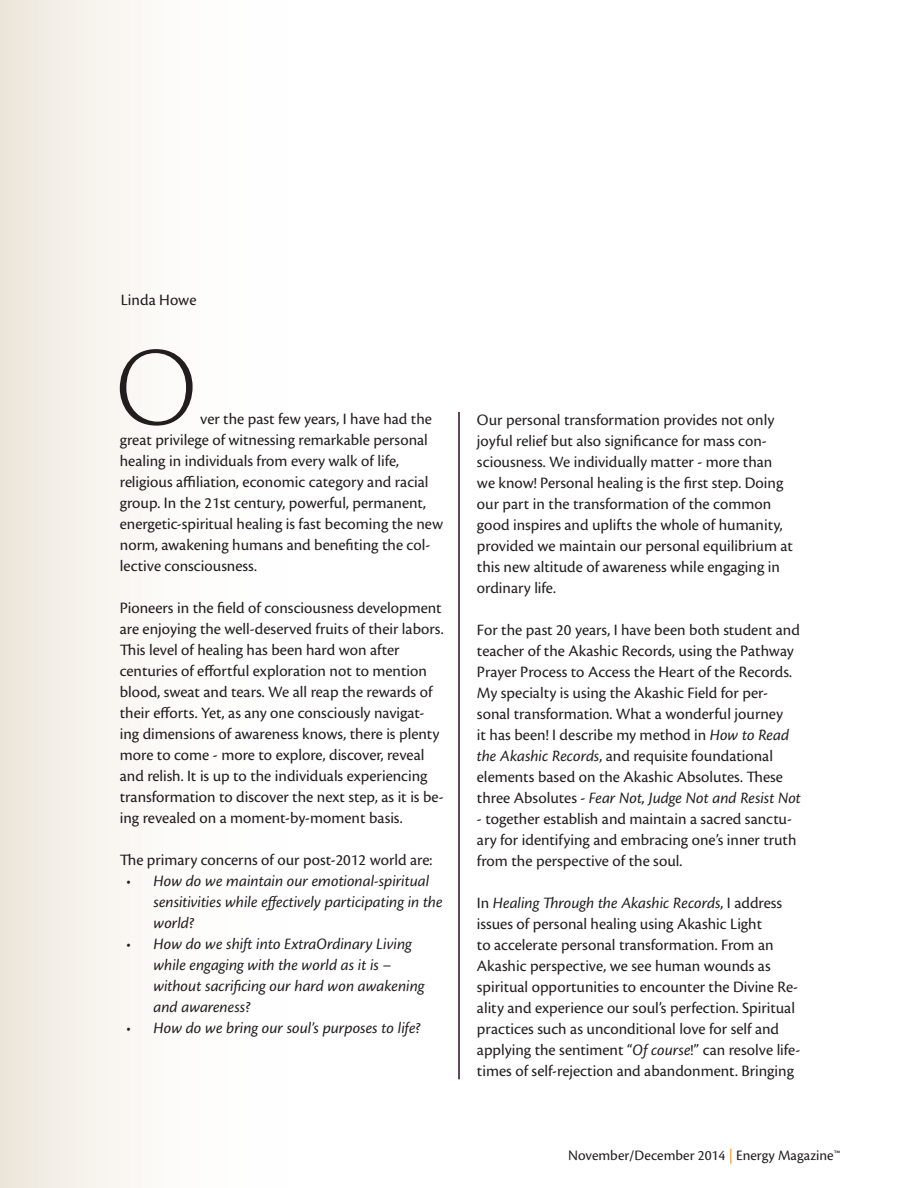
<style>
.page{position:relative;width:918px;height:1188px;background:#fff}
.page>*{position:absolute;margin:0;border:0;box-sizing:border-box;transform-origin:0 0}
.t1{font:116.85px "Cronos Pro Lt Disp";color:#231f20}
.t2{font:16.5px/21px "Cronos Pro";color:#231f20}
.t3{font:italic 16.5px/21px "Cronos Pro";letter-spacing:-.005em;color:#231f20}
.t4{font:15px "Cronos Pro";color:#231f20}
.s1{font-style:italic}
.s2{font-style:normal}
.s3{color:#f7931d}
</style>
<div class="page">
<hr style="left:458px;top:412px;width:2px;height:667px;background:#2f0932">
<div style="left:1px;top:0;width:338px;height:1188px;background:linear-gradient(to right,#f1ebe2,#fff)"></div>
<p class="t2" style="left:121px;top:289px;width:77px">Linda Howe</p>
<p class="t1" style="left:116px;top:320px;width:82px">O</p>
<p class="t2" style="left:120px;top:408px;width:325px;text-indent:80px">ver the past few years, I have had the great privilege of witnessing remarkable personal healing in individuals from every walk of life, religious affiliation, economic category and racial group. In the 21st century, powerful, permanent, energetic-spiritual healing is fast becoming the new norm, awakening humans and benefiting the col&shy;lective consciousness.</p>
<p class="t2" style="left:120px;top:597px;width:325px">Pioneers in the field of consciousness development are enjoying the well-deserved fruits of their labors.<br>This level of healing has been hard won after centuries of effortful exploration not to mention blood, sweat and tears. We all reap the rewards of their efforts. Yet, as any one consciously navigat&shy;ing dimensions of awareness knows, there is plenty more to come - more to explore, discover, reveal and relish. It is up to the individuals experiencing transformation to discover the next step, as it is be&shy;ing revealed on a moment-by-moment basis.</p>
<p class="t2" style="left:120px;top:849px;width:314px">The primary concerns of our post-2012 world are:</p>
<p class="t3" style="left:154px;top:871px;width:291px;text-indent:-27px">• How do we maintain our emotional-spiritual sensitivities while effectively participating in the world?</p>
<p class="t3" style="left:154px;top:934px;width:272px;text-indent:-27px">• How do we shift into ExtraOrdinary Living while engaging with the world as it is – without sacrificing our hard won awakening and awareness?</p>
<p class="t3" style="left:127px;top:1018px;width:296px">• How do we bring our soul’s purposes to life?</p>
<p class="t2" style="left:477px;top:410px;width:318px">Our personal transformation provides not only joyful relief but also significance for mass con&shy;sciousness. We individually matter - more than we know! Personal healing is the first step. Doing our part in the transformation of the common good inspires and uplifts the whole of humanity, provided we maintain our personal equilibrium at this new altitude of awareness while engaging in ordinary life.</p>
<p class="t2" style="left:477px;top:620px;width:325px">For the past 20 years, I have been both student and teacher of the Akashic Records, using the Pathway Prayer Process to Access the Heart of the Records.<br>My specialty is using the Akashic Field for per&shy;sonal transformation. What a wonderful journey<br>it has been! I describe my method in <span class="s1">How to Read the Akashic Records</span>, and requisite foundational elements based on the Akashic Absolutes. These three Absolutes - <span class="s1">Fear Not, Judge Not and Resist Not</span></p>
<p class="t2" style="left:477px;top:809px;width:321px">- together establish and maintain a sacred sanctu&shy;ary for identifying and embracing one’s inner truth from the perspective of the soul.</p>
<p class="t3" style="left:477px;top:893px;width:307px"><span class="s2">In</span> Healing Through the Akashic Records<span class="s2">, I address</span></p>
<p class="t2" style="left:477px;top:914px;width:325px">issues of personal healing using Akashic Light<br>to accelerate personal transformation. From an Akashic perspective, we see human wounds as spiritual opportunities to encounter the Divine Re&shy;ality and experience our soul’s perfection. Spiritual practices such as unconditional love for self and applying the sentiment “<span class="s1">Of course</span>!” can resolve life&shy;times of self-rejection and abandonment. Bringing</p>
<p class="t4" style="left:568px;top:1146px;width:274px">November/December 2014 <span class="s3">|</span> Energy Magazine™</p>
</div>
